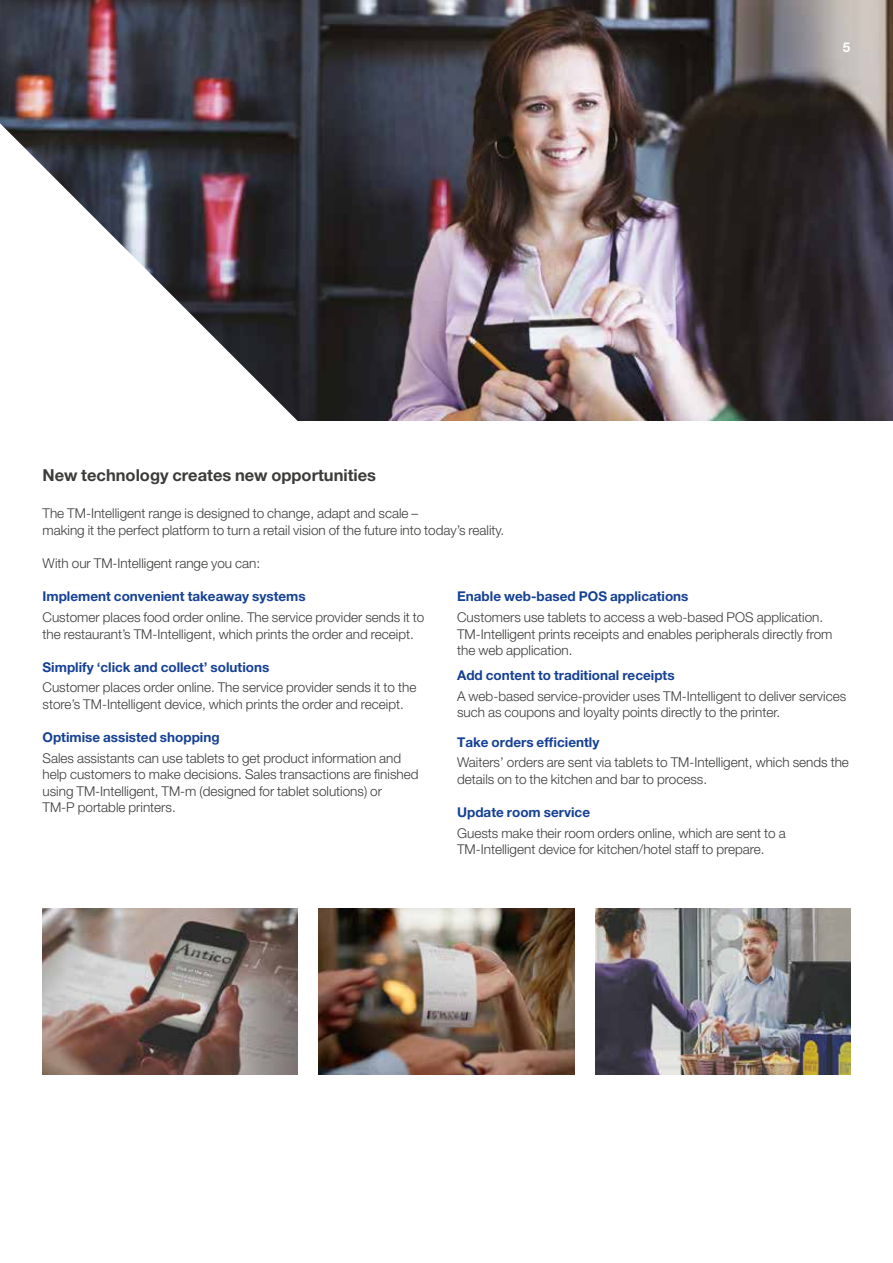
<style>
.page{position:relative;width:893px;height:1263px;background:#fff}
.page>*{position:absolute;margin:0;border:0;box-sizing:border-box;transform-origin:0 0}
.t1{font:700 16.5px "Helvetica Neue LT Pro";color:#3c3c3b}
.t2{font:300 13.5px/16.5px "Helvetica Neue LT Pro";color:#3c3c3b}
.t3{font:700 13.5px "Helvetica Neue LT Pro";color:#164194}
.t4{font:700 13.5px "Helvetica Neue LT Pro";color:#fff}
</style>
<div class="page">
<img style="left:595px;top:909px;width:255px;height:166px">
<img style="left:319px;top:909px;width:255px;height:166px">
<img style="left:43px;top:909px;width:255px;height:166px">
<img style="left:0;top:0;width:893px;height:421px">
<p class="t4" style="left:843px;top:39px;width:9px">5</p>
<p class="t1" style="left:43px;top:464px;width:335px">New technology creates new opportunities</p>
<p class="t2" style="left:43px;top:505px;width:463px">The TM-Intelligent range is designed to change, adapt and scale –<br>making it the perfect platform to turn a retail vision of the future into today’s reality.</p>
<p class="t2" style="left:43px;top:554px;width:219px">With our TM-Intelligent range you can:</p>
<p class="t3" style="left:43px;top:588px;width:265px">Implement convenient takeaway systems</p>
<p class="t2" style="left:43px;top:609px;width:383px">Customer places food order online. The service provider sends it to the restaurant’s TM-Intelligent, which prints the order and receipt.</p>
<p class="t3" style="left:43px;top:658px;width:228px">Simplify ‘click and collect’ solutions</p>
<p class="t2" style="left:43px;top:679px;width:375px">Customer places order online. The service provider sends it to the store’s TM-Intelligent device, which prints the order and receipt.</p>
<p class="t3" style="left:43px;top:729px;width:179px">Optimise assisted shopping</p>
<p class="t2" style="left:43px;top:749px;width:378px">Sales assistants can use tablets to get product information and help customers to make decisions. Sales transactions are finished using TM-Intelligent, TM-m (designed for tablet solutions) or<br>TM-P portable printers.</p>
<p class="t3" style="left:457px;top:588px;width:233px">Enable web-based POS applications</p>
<p class="t2" style="left:457px;top:609px;width:377px">Customers use tablets to access a web-based POS application.<br>TM-Intelligent prints receipts and enables peripherals directly from the web application.</p>
<p class="t3" style="left:457px;top:667px;width:219px">Add content to traditional receipts</p>
<p class="t2" style="left:457px;top:687px;width:391px">A web-based service-provider uses TM-Intelligent to deliver services such as coupons and loyalty points directly to the printer.</p>
<p class="t3" style="left:457px;top:733px;width:144px">Take orders efficiently</p>
<p class="t2" style="left:457px;top:754px;width:393px">Waiters’ orders are sent via tablets to TM-Intelligent, which sends the details on to the kitchen and bar to process.</p>
<p class="t3" style="left:457px;top:804px;width:134px">Update room service</p>
<p class="t2" style="left:457px;top:824px;width:330px">Guests make their room orders online, which are sent to a<br>TM-Intelligent device for kitchen/hotel staff to prepare.</p>
</div>
